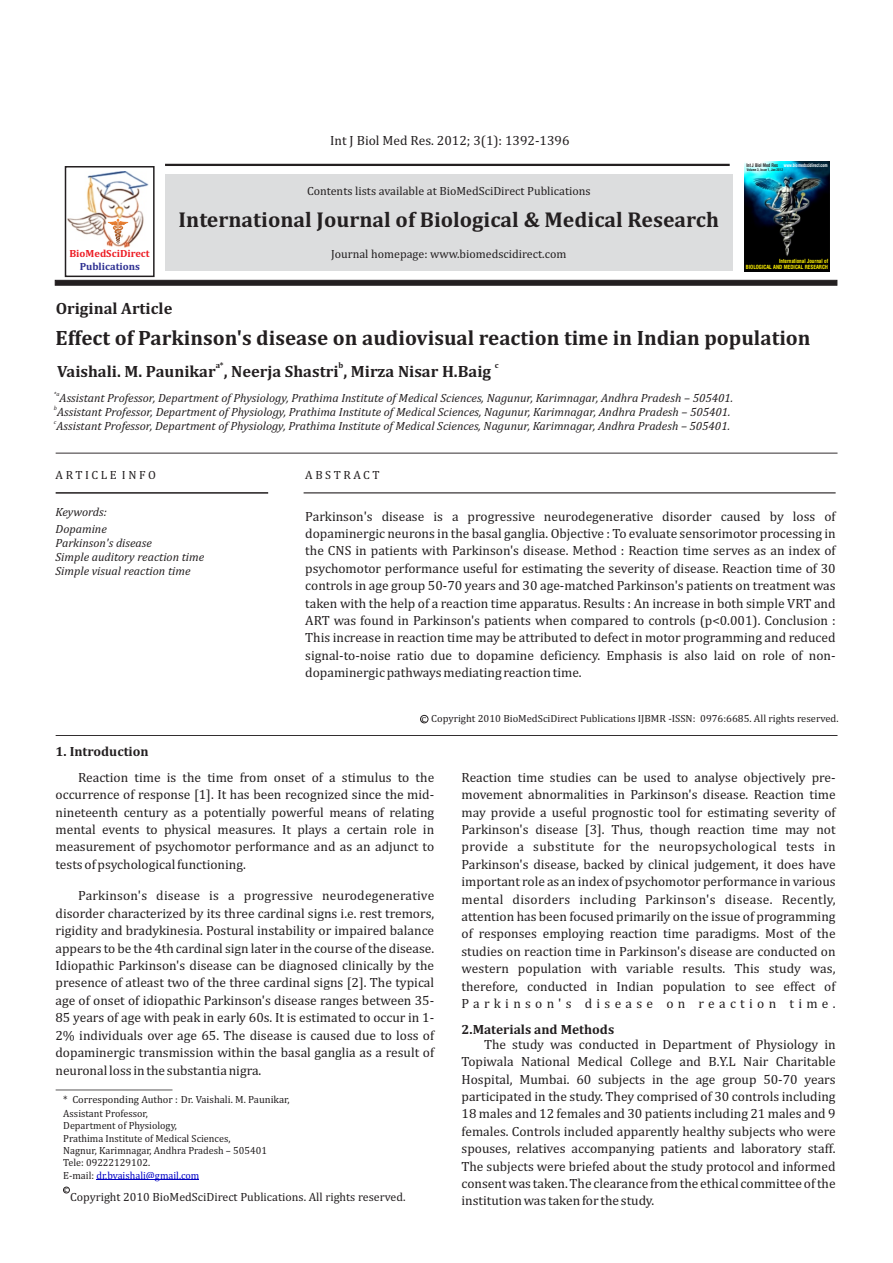
<style>
.page{position:relative;width:893px;height:1263px;background:#fff}
.page>*{position:absolute;margin:0;border:0;box-sizing:border-box;transform-origin:0 0}
.t1{font:700 21.75px "Cambria";color:#231f20}
.t2{font:700 21px "Cambria";color:#231f20}
.t3{font:700 16.5px "Cambria";color:#231f20}
.t4{font:13.5px/17.4px "Cambria";color:#231f20;text-align:justify}
.t5{font:700 13.5px "Cambria";color:#231f20}
.t6{font:italic 12px/14.1px "Cambria";color:#231f20}
.t7{font:12px "Cambria";color:#231f20}
.t8{font:12px "Cambria";letter-spacing:.215em;color:#231f20}
.t9{font:10.5px/12.3px "Cambria";color:#231f20}
.t10{font:700 10.5px "Cambria";color:#ed1c24}
.t11{font:700 10.5px "Cambria";color:#2e3092}
.t12{font:700 8.25px "Cambria";color:#231f20}
.t13{font:8.25px "Cambria";color:#231f20}
.t14{font:italic 6px "Cambria";color:#231f20}
.t15{font:700 condensed 5.55px/6.6px "Swiss 721 BT";color:#fff200;text-align:right;scale:.96 1}
.t16{font:700 condensed 4.8px "Swiss 721 BT";color:#fff;scale:.88 1}
.t17{font:700 condensed 3.45px "Swiss 721 BT";color:#231f20;scale:.92 1}
.s1{color:#231f20}
.s2{color:#0000c4}
</style>
<div class="page">
<hr style="left:165px;top:164px;width:565px;height:2px;background:#231f20">
<svg style="left:55px;top:280px;width:782px;height:6px;background:#2c2829"></svg>
<div style="left:165px;top:174px;width:567px;height:96px;background:#dcddde"></div>
<hr style="left:56px;top:453px;width:781px;height:1px;background:#231f20">
<hr style="left:56px;top:735px;width:781px;height:1px;background:#231f20">
<hr style="left:56px;top:493px;width:212px;height:1px;background:#231f20">
<hr style="left:304px;top:493px;width:532px;height:1px;background:#231f20">
<div style="left:65px;top:166px;width:90px;height:111px;border:2px solid #231f20"></div>
<img style="left:68px;top:171px;width:80px;height:77px">
<svg style="left:108px;top:219px;width:20px;height:25px"></svg>
<div style="left:420px;top:715px;width:8px;height:8px;border:1px solid #231f20;border-radius:50%"></div>
<img style="left:744px;top:161px;width:85px;height:111px">
<hr style="left:56px;top:1089px;width:117px;height:1px;background:#231f20">
<hr style="left:96px;top:1180px;width:103px;height:1px;background:#0000c4">
<div style="left:63px;top:1187px;width:7px;height:6px;border:1px solid #231f20;border-radius:50%"></div>
<p class="t4" style="left:330px;top:132px;width:241px">Int J Biol Med Res. 2012; 3(1): 1392-1396</p>
<p class="t7" style="left:307px;top:185px;width:285px">Contents lists available at BioMedSciDirect Publications</p>
<p class="t10" style="left:69px;top:249px;width:82px">BioMedSciDirect</p>
<p class="t11" style="left:80px;top:262px;width:62px">Publications</p>
<h1 class="t1" style="left:179px;top:210px;width:542px">International Journal of Biological &amp; Medical Research</h1>
<p class="t7" style="left:331px;top:249px;width:237px">Journal homepage: www.biomedscidirect.com</p>
<p class="t3" style="left:56px;top:301px;width:118px">Original Article</p>
<p class="t16" style="left:746px;top:163px;width:94px"><span class="s1">Int J Biol Med Res</span> www.biomedscidirect.com</p>
<p class="t17" style="left:747px;top:169px;width:41px">Volume 3, Issue 1, Jan 2012</p>
<p class="t15" style="left:746px;top:258px;width:87px">International Journal of<br>BIOLOGICAL AND MEDICAL RESEARCH</p>
<h2 class="t2" style="left:56px;top:328px;width:756px">Effect of Parkinson's disease on audiovisual reaction time in Indian population</h2>
<p class="t12" style="left:216px;top:362px;width:9px">a*</p>
<p class="t12" style="left:338px;top:362px;width:6px">b</p>
<p class="t12" style="left:495px;top:362px;width:5px">c</p>
<p class="t3" style="left:57px;top:364px;width:435px">Vaishali. M. Paunikar , Neerja Shastri , Mirza Nisar H.Baig</p>
<p class="t14" style="left:54px;top:391px;width:7px">*a</p>
<p class="t6" style="left:60px;top:391px;width:675px">Assistant Professor, Department of Physiology, Prathima Institute of Medical Sciences, Nagunur, Karimnagar, Andhra Pradesh – 505401.</p>
<p class="t14" style="left:54px;top:405px;width:5px">b</p>
<p class="t6" style="left:57px;top:406px;width:675px">Assistant Professor, Department of Physiology, Prathima Institute of Medical Sciences, Nagunur, Karimnagar, Andhra Pradesh – 505401.</p>
<p class="t14" style="left:54px;top:420px;width:4px">c</p>
<p class="t6" style="left:57px;top:420px;width:675px">Assistant Professor, Department of Physiology, Prathima Institute of Medical Sciences, Nagunur, Karimnagar, Andhra Pradesh – 505401.</p>
<p class="t8" style="left:56px;top:470px;width:102px">ARTICLE INFO</p>
<p class="t8" style="left:305px;top:470px;width:76px">ABSTRACT</p>
<p class="t6" style="left:56px;top:506px;width:53px">Keywords:</p>
<p class="t4" style="left:305px;top:508px;width:532px">Parkinson's disease is a progressive neurodegenerative disorder caused by loss of dopaminergic neurons in the basal ganglia. Objective : To evaluate sensorimotor processing in the CNS in patients with Parkinson's disease. Method : Reaction time serves as an index of psychomotor performance useful for estimating the severity of disease. Reaction time of 30 controls in age group 50-70 years and 30 age-matched Parkinson's patients on treatment was taken with the help of a reaction time apparatus. Results : An increase in both simple VRT and ART was found in Parkinson's patients when compared to controls (p&lt;0.001). Conclusion :<br>This increase in reaction time may be attributed to defect in motor programming and reduced signal-to-noise ratio due to dopamine deficiency. Emphasis is also laid on role of non&shy;dopaminergic pathways mediating reaction time.</p>
<p class="t6" style="left:56px;top:522px;width:150px">Dopamine<br>Parkinson's disease<br>Simple auditory reaction time<br>Simple visual reaction time</p>
<p class="t5" style="left:56px;top:746px;width:95px">1. Introduction</p>
<p class="t9" style="left:421px;top:713px;width:418px">c Copyright 2010 BioMedSciDirect Publications IJBMR -ISSN: 0976:6685. All rights reserved.</p>
<p class="t4" style="left:56px;top:769px;width:380px;text-indent:23px">Reaction time is the time from onset of a stimulus to the occurrence of response [1]. It has been recognized since the mid&shy;nineteenth century as a potentially powerful means of relating mental events to physical measures. It plays a certain role in measurement of psychomotor performance and as an adjunct to tests of psychological functioning.</p>
<p class="t4" style="left:55px;top:888px;width:380px;text-indent:23px">Parkinson's disease is a progressive neurodegenerative disorder characterized by its three cardinal signs i.e. rest tremors, rigidity and bradykinesia. Postural instability or impaired balance appears to be the 4th cardinal sign later in the course of the disease.<br>Idiopathic Parkinson's disease can be diagnosed clinically by the presence of atleast two of the three cardinal signs [2]. The typical age of onset of idiopathic Parkinson's disease ranges between 35- 85 years of age with peak in early 60s. It is estimated to occur in 1- 2% individuals over age 65. The disease is caused due to loss of dopaminergic transmission within the basal ganglia as a result of neuronal loss in the substantia nigra.</p>
<p class="t9" style="left:63px;top:1093px;width:228px;line-height:13.8px">* Corresponding Author : Dr. Vaishali. M. Paunikar,<br>Assistant Professor,</p>
<p class="t9" style="left:63px;top:1120px;width:205px">Department of Physiology,<br>Prathima Institute of Medical Sciences,<br>Nagnur, Karimnagar, Andhra Pradesh – 505401<br>Tele: 09222129102.<br>E-mail: <span class="s2">dr.bvaishali@gmail.com</span></p>
<p class="t7" style="left:70px;top:1191px;width:337px">Copyright 2010 BioMedSciDirect Publications. All rights reserved.</p>
<p class="t13" style="left:64px;top:1185px;width:5px">c</p>
<p class="t4" style="left:461px;top:769px;width:376px">Reaction time studies can be used to analyse objectively pre&shy;movement abnormalities in Parkinson's disease. Reaction time may provide a useful prognostic tool for estimating severity of Parkinson's disease [3]. Thus, though reaction time may not provide a substitute for the neuropsychological tests in Parkinson's disease, backed by clinical judgement, it does have important role as an index of psychomotor performance in various mental disorders including Parkinson's disease. Recently, attention has been focused primarily on the issue of programming of responses employing reaction time paradigms. Most of the studies on reaction time in Parkinson's disease are conducted on western population with variable results. This study was, therefore, conducted in Indian population to see effect of Parkinson's disease on reaction time.</p>
<p class="t4" style="left:461px;top:1036px;width:376px;text-indent:23px">The study was conducted in Department of Physiology in Topiwala National Medical College and B.Y.L Nair Charitable Hospital, Mumbai. 60 subjects in the age group 50-70 years participated in the study. They comprised of 30 controls including 18 males and 12 females and 30 patients including 21 males and 9 females. Controls included apparently healthy subjects who were spouses, relatives accompanying patients and laboratory staff.<br>The subjects were briefed about the study protocol and informed consent was taken. The clearance from the ethical committee of the institution was taken for the study.</p>
<p class="t5" style="left:462px;top:1023px;width:154px">2.Materials and Methods</p>
</div>
